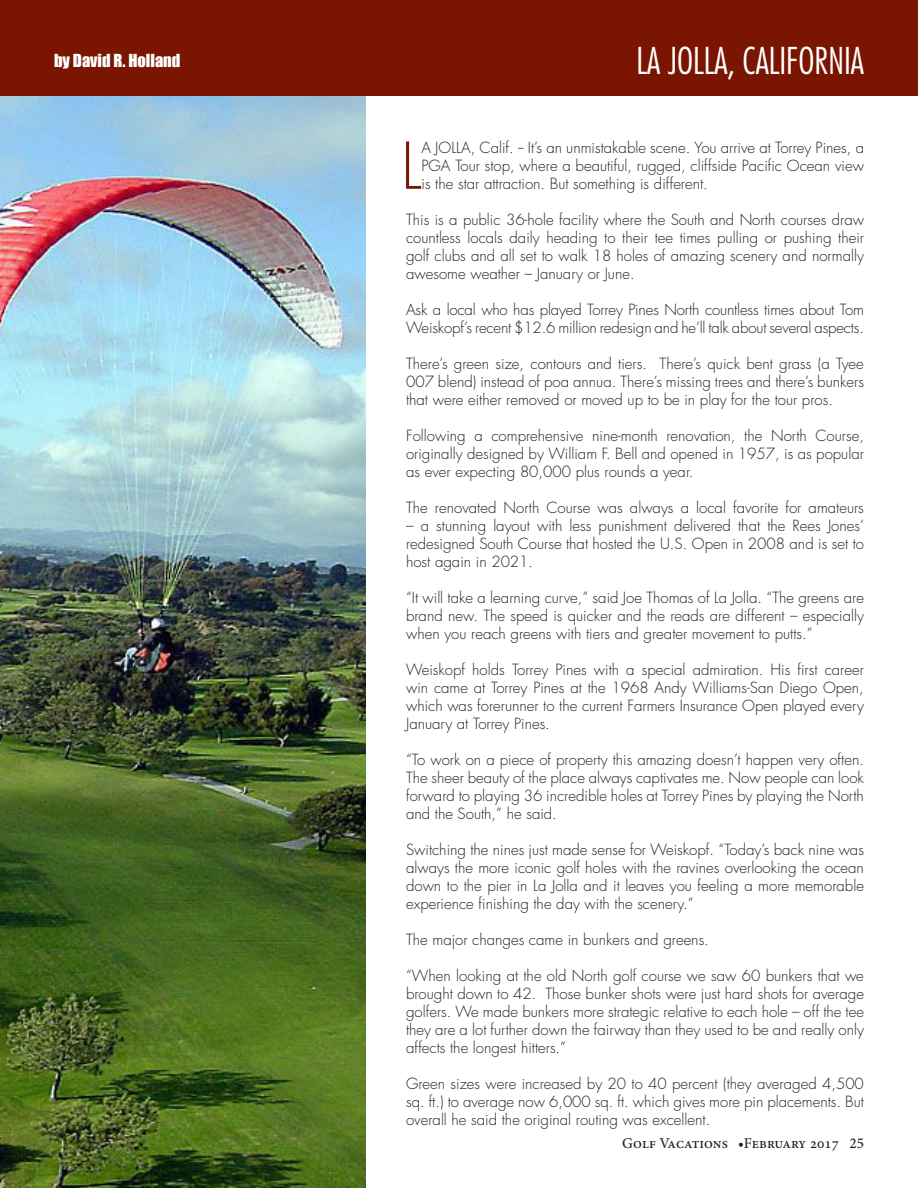
<style>
.page{position:relative;width:918px;height:1188px;background:#fff}
.page>*{position:absolute;margin:0;border:0;box-sizing:border-box;transform-origin:0 0}
.t1{font:300 62.7px "Futura Std";color:#791500}
.t2{font:300 condensed 36px "Futura Std";color:#fff}
.t3{font:16.5px "Impact";color:#fff}
.t4{font:300 15px/18px "Futura Std";color:#231f20;text-align:justify}
.t5{font:500 15px "Minion Pro";color:#231f20}
</style>
<div class="page">
<img style="left:0;top:96px;width:365px;height:1092px">
<div style="left:0;top:0;width:918px;height:96px;background:#791500"></div>
<p class="t3" style="left:54px;top:48px;width:128px">by David R. Holland</p>
<h2 class="t2" style="left:636px;top:39px;width:229px">LA JOLLA, CALIFORNIA</h2>
<h1 class="t1" style="left:401px;top:128px;width:22px">L</h1>
<p class="t4" style="left:422px;top:139px;width:444px">A JOLLA, Calif. -- It’s an unmistakable scene. You arrive at Torrey Pines, a PGA Tour stop, where a beautiful, rugged, cliffside Pacific Ocean view is the star attraction. But something is different.</p>
<p class="t4" style="left:406px;top:211px;width:459px">This is a public 36-hole facility where the South and North courses draw countless locals daily heading to their tee times pulling or pushing their golf clubs and all set to walk 18 holes of amazing scenery and normally awesome weather – January or June.</p>
<p class="t4" style="left:406px;top:301px;width:459px">Ask a local who has played Torrey Pines North countless times about Tom<br>Weiskopf’s recent $12.6 million redesign and he’ll talk about several aspects.</p>
<p class="t4" style="left:406px;top:355px;width:459px">There’s green size, contours and tiers. There’s quick bent grass (a Tyee 007 blend) instead of poa annua. There’s missing trees and there’s bunkers that were either removed or moved up to be in play for the tour pros.</p>
<p class="t4" style="left:406px;top:427px;width:459px">Following a comprehensive nine-month renovation, the North Course, originally designed by William F. Bell and opened in 1957, is as popular as ever expecting 80,000 plus rounds a year.</p>
<p class="t4" style="left:406px;top:499px;width:459px">The renovated North Course was always a local favorite for amateurs</p>
<p class="t4" style="left:406px;top:517px;width:459px">– a stunning layout with less punishment delivered that the Rees Jones’ redesigned South Course that hosted the U.S. Open in 2008 and is set to host again in 2021.</p>
<p class="t4" style="left:406px;top:589px;width:459px">“It will take a learning curve,” said Joe Thomas of La Jolla. “The greens are brand new. The speed is quicker and the reads are different – especially when you reach greens with tiers and greater movement to putts.”</p>
<p class="t4" style="left:406px;top:661px;width:459px">Weiskopf holds Torrey Pines with a special admiration. His first career win came at Torrey Pines at the 1968 Andy Williams-San Diego Open, which was forerunner to the current Farmers Insurance Open played every January at Torrey Pines.</p>
<p class="t4" style="left:406px;top:751px;width:459px">“To work on a piece of property this amazing doesn’t happen very often.<br>The sheer beauty of the place always captivates me. Now people can look forward to playing 36 incredible holes at Torrey Pines by playing the North and the South,” he said.</p>
<p class="t4" style="left:406px;top:841px;width:459px">Switching the nines just made sense for Weiskopf. “Today’s back nine was always the more iconic golf holes with the ravines overlooking the ocean down to the pier in La Jolla and it leaves you feeling a more memorable experience finishing the day with the scenery.”</p>
<p class="t4" style="left:406px;top:931px;width:304px">The major changes came in bunkers and greens.</p>
<p class="t4" style="left:406px;top:967px;width:459px">“When looking at the old North golf course we saw 60 bunkers that we brought down to 42. Those bunker shots were just hard shots for average golfers. We made bunkers more strategic relative to each hole – off the tee they are a lot further down the fairway than they used to be and really only affects the longest hitters.”</p>
<p class="t4" style="left:406px;top:1075px;width:459px">Green sizes were increased by 20 to 40 percent (they averaged 4,500 sq. ft.) to average now 6,000 sq. ft. which gives more pin placements. But overall he said the original routing was excellent.</p>
<p class="t5" style="left:622px;top:1133px;width:243px">Golf Vacations •February 2017 25</p>
</div>
